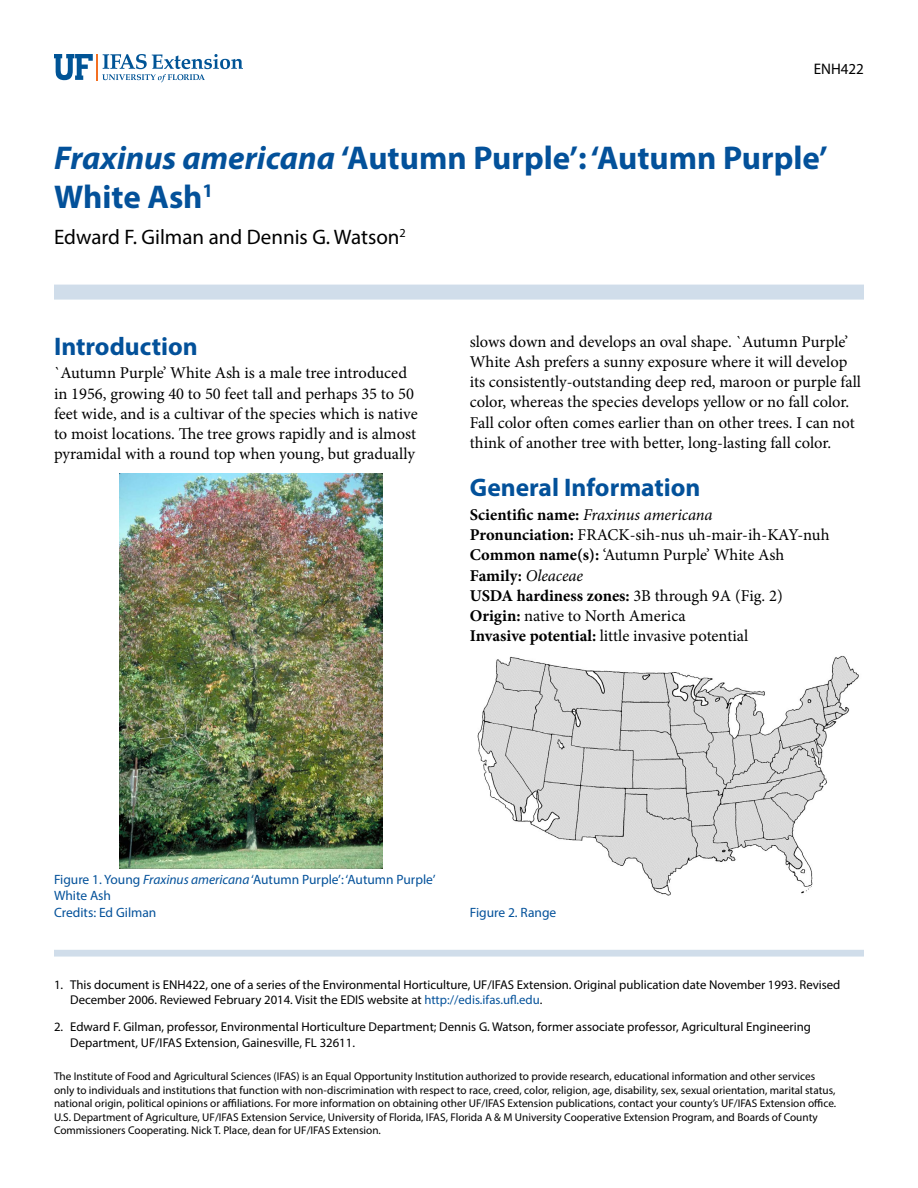
<style>
.page{position:relative;width:918px;height:1188px;background:#fff}
.page>*{position:absolute;margin:0;border:0;box-sizing:border-box;transform-origin:0 0}
.t1{font:700 33px/39.6px "Myriad Pro";color:#03519a}
.t2{font:700 25.5px "Myriad Pro";color:#03519a}
.t3{font:21px "Myriad Pro";color:#000}
.t4{font:16.5px/20.2px "Minion Pro";color:#000}
.t5{font:15.3px "Myriad Pro";color:#000}
.t6{font:13.5px/16.5px "Myriad Pro";color:#03519a}
.t7{font:12.75px/15.3px "Myriad Pro";color:#000}
.t8{font:11.25px/13.5px "Myriad Pro";color:#000}
.s1{font-style:italic}
.s2{font-weight:700}
.s3{color:#03519a}
</style>
<div class="page">
<svg style="left:54px;top:54px;width:189px;height:28px"></svg>
<div style="left:54px;top:285px;width:810px;height:15px;background:#d0ddea"></div>
<div style="left:54px;top:950px;width:810px;height:7px;background:#d0ddea"></div>
<img style="left:120px;top:474px;width:262px;height:394px">
<img style="left:477px;top:655px;width:382px;height:241px">
<p class="t5" style="left:814px;top:60px;width:52px">ENH422</p>
<h1 class="t1" style="left:54px;top:137px;width:775px"><span class="s1">Fraxinus americana</span> ‘Autumn Purple’: ‘Autumn Purple’<br>White Ash<sup>1</sup></h1>
<p class="t3" style="left:54px;top:224px;width:353px">Edward F. Gilman and Dennis G. Watson<sup>2</sup></p>
<h2 class="t2" style="left:54px;top:330px;width:145px">Introduction</h2>
<p class="t4" style="left:54px;top:363px;width:365px">`Autumn Purple’ White Ash is a male tree introduced in 1956, growing 40 to 50 feet tall and perhaps 35 to 50 feet wide, and is a cultivar of the species which is native to moist locations. The tree grows rapidly and is almost pyramidal with a round top when young, but gradually</p>
<p class="t4" style="left:470px;top:331px;width:393px">slows down and develops an oval shape. `Autumn Purple’ White Ash prefers a sunny exposure where it will develop its consistently-outstanding deep red, maroon or purple fall color, whereas the species develops yellow or no fall color.<br>Fall color often comes earlier than on other trees. I can not think of another tree with better, long-lasting fall color.</p>
<h2 class="t2" style="left:470px;top:471px;width:232px">General Information</h2>
<p class="t4" style="left:470px;top:505px;width:361px"><span class="s2">Scientific name:</span> <span class="s1">Fraxinus americana<br></span><span class="s2">Pronunciation:</span> FRACK-sih-nus uh-mair-ih-KAY-nuh <span class="s2">Common name(s):</span> ‘Autumn Purple’ White Ash <span class="s2">Family:</span> <span class="s1">Oleaceae<br></span><span class="s2">USDA hardiness zones:</span> 3B through 9A (Fig. 2)<br><span class="s2">Origin:</span> native to North America<br><span class="s2">Invasive potential:</span> little invasive potential</p>
<p class="t6" style="left:54px;top:871px;width:383px">Figure 1. Young <span class="s1">Fraxinus americana</span> ‘Autumn Purple’: ‘Autumn Purple’<br>White Ash<br>Credits: Ed Gilman</p>
<p class="t6" style="left:470px;top:904px;width:88px">Figure 2. Range</p>
<p class="t7" style="left:70px;top:977px;width:772px;text-indent:-16px">1. This document is ENH422, one of a series of the Environmental Horticulture, UF/IFAS Extension. Original publication date November 1993. Revised<br>December 2006. Reviewed February 2014. Visit the EDIS website at <span class="s3">http://edis.ifas.ufl.edu</span>.</p>
<p class="t7" style="left:70px;top:1019px;width:742px;text-indent:-16px">2. Edward F. Gilman, professor, Environmental Horticulture Department; Dennis G. Watson, former associate professor, Agricultural Engineering<br>Department, UF/IFAS Extension, Gainesville, FL 32611.</p>
<p class="t8" style="left:54px;top:1069px;width:784px">The Institute of Food and Agricultural Sciences (IFAS) is an Equal Opportunity Institution authorized to provide research, educational information and other services only to individuals and institutions that function with non-discrimination with respect to race, creed, color, religion, age, disability, sex, sexual orientation, marital status, national origin, political opinions or affiliations. For more information on obtaining other UF/IFAS Extension publications, contact your county’s UF/IFAS Extension office.<br>U.S. Department of Agriculture, UF/IFAS Extension Service, University of Florida, IFAS, Florida A &amp; M University Cooperative Extension Program, and Boards of County Commissioners Cooperating. Nick T. Place, dean for UF/IFAS Extension.</p>
</div>
